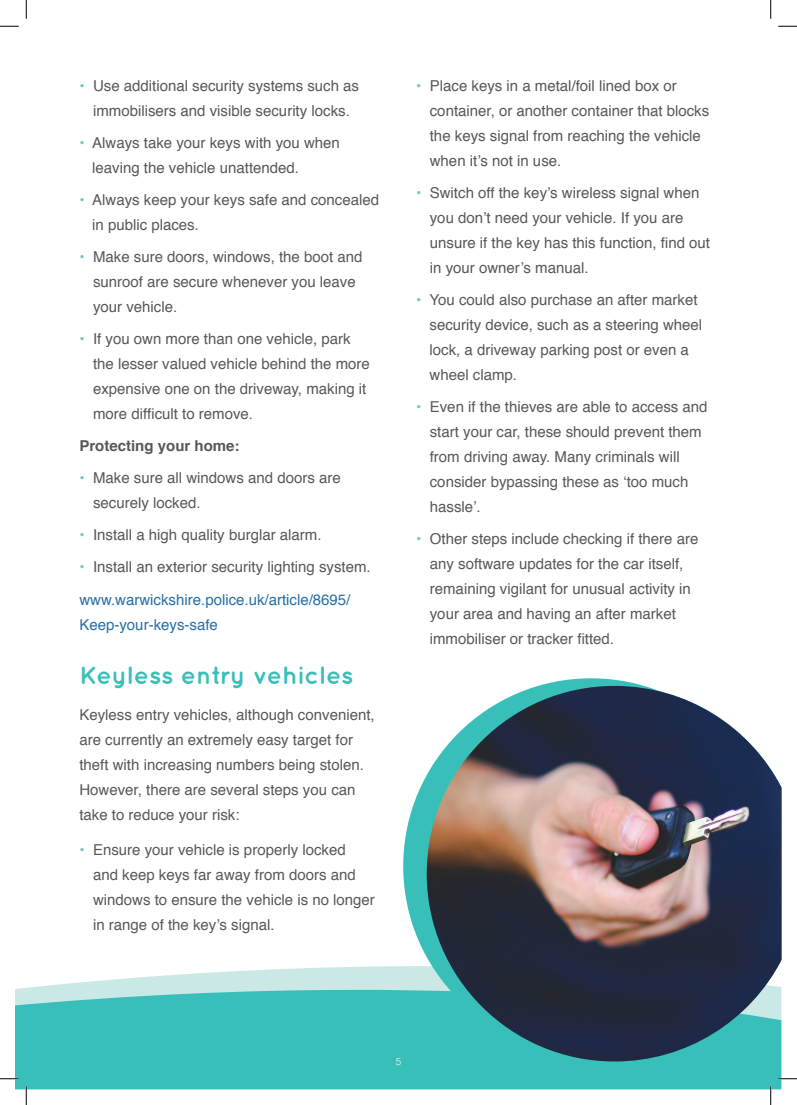
<style>
.page{position:relative;width:797px;height:1105px;background:#fff}
.page>*{position:absolute;margin:0;border:0;box-sizing:border-box;transform-origin:0 0}
.t1{font:700 25px "Quicksand";color:#38bfb9}
.t2{font:15px/25px "Helvetica";color:#57585a}
.t3{font:15px/25px "Helvetica";color:#266fa6}
.t4{font:700 15px "Helvetica";color:#57585a}
.t5{font:300 10px "Helvetica";color:#fff}
.s1{color:#6fc9c6}
</style>
<div class="page">
<svg style="left:16px;top:955px;width:765px;height:134px;background:#62cbc7"></svg>
<div style="left:403px;top:678px;width:376px;height:376px;background:#38bfb9;border-radius:50%"></div>
<img style="left:427px;top:686px;width:354px;height:375px">
<svg style="left:0;top:25px;width:19px;height:2px"></svg>
<svg style="left:778px;top:25px;width:19px;height:2px"></svg>
<svg style="left:0;top:1078px;width:19px;height:1px"></svg>
<svg style="left:778px;top:1078px;width:19px;height:1px"></svg>
<svg style="left:25px;top:0;width:2px;height:19px"></svg>
<svg style="left:25px;top:1086px;width:2px;height:19px"></svg>
<svg style="left:770px;top:0;width:1px;height:19px"></svg>
<svg style="left:770px;top:1086px;width:1px;height:19px"></svg>
<p class="t2" style="left:79px;top:73px;width:281px;text-align:center"><span class="s1">•</span> Use additional security systems such as immobilisers and visible security locks.</p>
<p class="t2" style="left:92px;top:130px;width:249px;text-indent:-13px"><span class="s1">•</span> Always take your keys with you when leaving the vehicle unattended.</p>
<p class="t2" style="left:92px;top:188px;width:288px;text-indent:-13px"><span class="s1">•</span> Always keep your keys safe and concealed in public places.</p>
<p class="t2" style="left:93px;top:245px;width:271px;text-indent:-14px"><span class="s1">•</span> Make sure doors, windows, the boot and sunroof are secure whenever you leave your vehicle.</p>
<p class="t2" style="left:93px;top:327px;width:278px;text-indent:-14px"><span class="s1">•</span> If you own more than one vehicle, park the lesser valued vehicle behind the more expensive one on the driveway, making it more difficult to remove.</p>
<p class="t4" style="left:79px;top:434px;width:162px">Protecting your home:</p>
<p class="t2" style="left:93px;top:466px;width:249px;text-indent:-14px"><span class="s1">•</span> Make sure all windows and doors are securely locked.</p>
<p class="t2" style="left:79px;top:523px;width:244px"><span class="s1">•</span> Install a high quality burglar alarm.</p>
<p class="t2" style="left:79px;top:555px;width:293px"><span class="s1">•</span> Install an exterior security lighting system.</p>
<p class="t3" style="left:79px;top:587px;width:272px">www.warwickshire.police.uk/article/8695/<br>Keep-your-keys-safe</p>
<p class="t1" style="left:79px;top:660px;width:275px">Keyless entry vehicles</p>
<p class="t2" style="left:79px;top:702px;width:297px">Keyless entry vehicles, although convenient, are currently an extremely easy target for theft with increasing numbers being stolen.<br>However, there are several steps you can take to reduce your risk:</p>
<p class="t2" style="left:93px;top:838px;width:283px;text-indent:-14px"><span class="s1">•</span> Ensure your vehicle is properly locked<br>and keep keys far away from doors and windows to ensure the vehicle is no longer in range of the key’s signal.</p>
<p class="t2" style="left:430px;top:73px;width:281px;text-indent:-14px"><span class="s1">•</span> Place keys in a metal/foil lined box or container, or another container that blocks the keys signal from reaching the vehicle when it’s not in use.</p>
<p class="t2" style="left:430px;top:180px;width:282px;text-indent:-14px"><span class="s1">•</span> Switch off the key’s wireless signal when you don’t need your vehicle. If you are unsure if the key has this function, find out in your owner’s manual.</p>
<p class="t2" style="left:429px;top:288px;width:274px;text-indent:-13px"><span class="s1">•</span> You could also purchase an after market security device, such as a steering wheel lock, a driveway parking post or even a wheel clamp.</p>
<p class="t2" style="left:430px;top:395px;width:279px;text-indent:-14px"><span class="s1">•</span> Even if the thieves are able to access and start your car, these should prevent them from driving away. Many criminals will consider bypassing these as ‘too much hassle’.</p>
<p class="t2" style="left:430px;top:527px;width:270px;text-indent:-14px"><span class="s1">•</span> Other steps include checking if there are any software updates for the car itself, remaining vigilant for unusual activity in your area and having an after market immobiliser or tracker fitted.</p>
<p class="t5" style="left:396px;top:1053px;width:7px">5</p>
</div>
